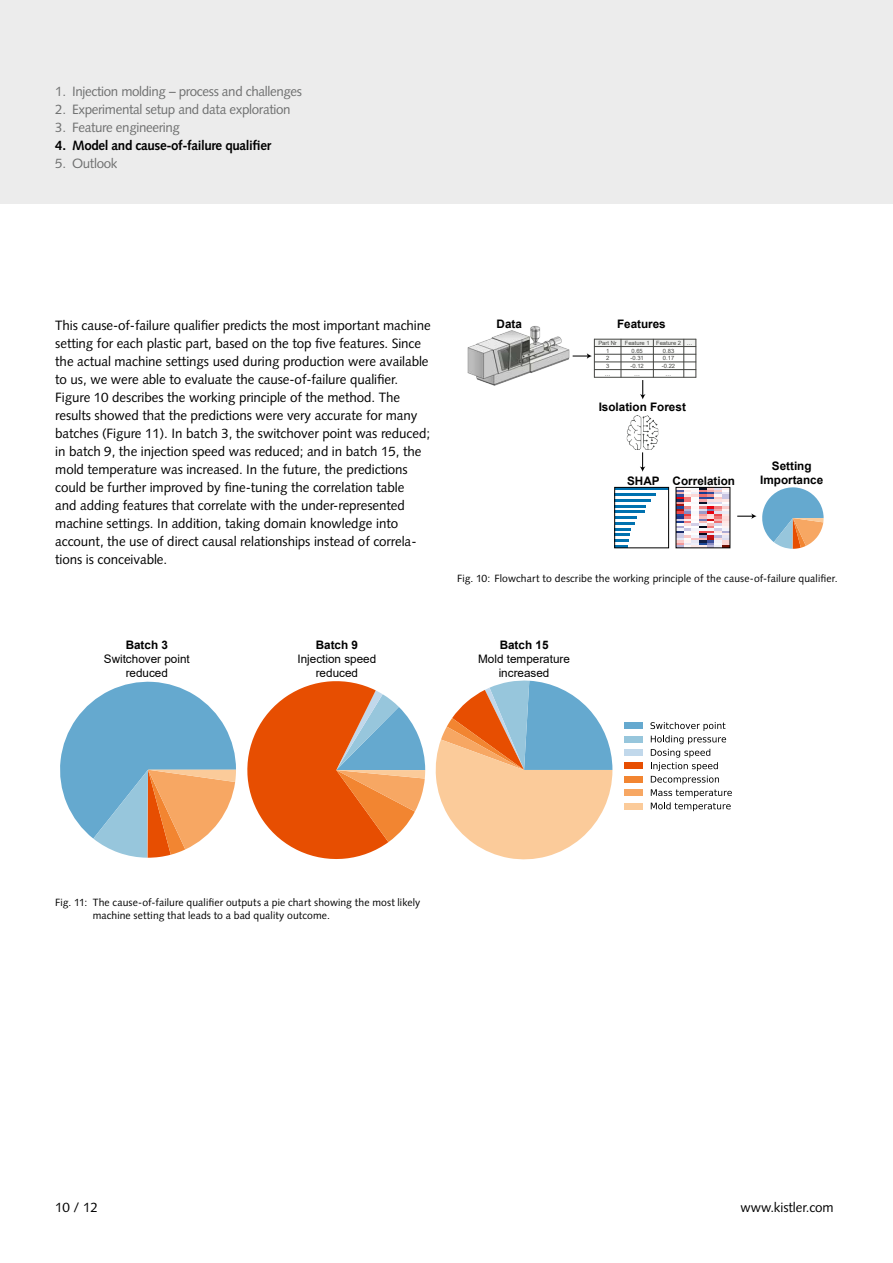
<style>
.page{position:relative;width:893px;height:1263px;background:#fff}
.page>*{position:absolute;margin:0;border:0;box-sizing:border-box;transform-origin:0 0}
.t1{font:13.5px/18px "Syntax LT Std";letter-spacing:-.005em;color:#000}
.t2{font:13.5px "Syntax LT Std";letter-spacing:-.025em;color:#6f7070}
.t3{font:700 13.5px "Syntax LT Std";letter-spacing:-.025em;color:#000}
.t4{font:700 11.7px/14.1px "Arial";color:#000;text-align:center}
.t5{font:11.7px/14.1px "Arial";color:#000;text-align:center}
.t6{font:10.5px/13.5px "Syntax LT Std";letter-spacing:.01em;color:#000}
.t7{font:5.85px "Arial";color:#444542}
</style>
<div class="page">
<div style="left:0;top:0;width:893px;height:204px;background:#ececec"></div>
<svg style="left:678px;top:489px;width:50px;height:57px"></svg>
<svg style="left:616px;top:545px;width:12px;height:1px"></svg>
<hr style="left:615px;top:539px;width:14px;height:3px;background:#0071af">
<hr style="left:615px;top:533px;width:15px;height:3px;background:#0071af">
<hr style="left:615px;top:528px;width:16px;height:3px;background:#0071af">
<hr style="left:615px;top:522px;width:19px;height:3px;background:#0071af">
<hr style="left:615px;top:516px;width:21px;height:3px;background:#0071af">
<hr style="left:615px;top:510px;width:30px;height:3px;background:#0071af">
<hr style="left:615px;top:505px;width:31px;height:2px;background:#0071af">
<hr style="left:615px;top:499px;width:36px;height:3px;background:#0071af">
<hr style="left:615px;top:493px;width:41px;height:3px;background:#0071af">
<hr style="left:615px;top:487px;width:54px;height:3px;background:#0071af">
<div style="left:614px;top:487px;width:55px;height:61px;border:1px solid #000"></div>
<div style="left:676px;top:487px;width:54px;height:61px;border:1px solid #000"></div>
<svg style="left:762px;top:487px;width:62px;height:62px"></svg>
<img style="left:467px;top:326px;width:103px;height:60px">
<div style="left:594px;top:339px;width:27px;height:8px;background:#f0f1ef"></div>
<div style="left:621px;top:339px;width:32px;height:8px;background:#f0f1ef"></div>
<div style="left:653px;top:339px;width:31px;height:8px;background:#f0f1ef"></div>
<div style="left:684px;top:339px;width:12px;height:8px;background:#f0f1ef"></div>
<hr style="left:621px;top:339px;width:1px;height:39px;background:#444542">
<hr style="left:653px;top:339px;width:1px;height:39px;background:#444542">
<hr style="left:683px;top:339px;width:1px;height:39px;background:#444542">
<hr style="left:594px;top:346px;width:102px;height:1px;background:#444542">
<hr style="left:594px;top:354px;width:102px;height:1px;background:#444542">
<hr style="left:594px;top:362px;width:102px;height:1px;background:#444542">
<hr style="left:594px;top:369px;width:102px;height:1px;background:#444542">
<hr style="left:594px;top:339px;width:1px;height:39px;background:#444542">
<hr style="left:696px;top:339px;width:1px;height:39px;background:#444542">
<hr style="left:594px;top:339px;width:102px;height:1px;background:#444542">
<hr style="left:594px;top:377px;width:102px;height:1px;background:#444542">
<img style="left:626px;top:415px;width:33px;height:34px">
<svg style="left:573px;top:353px;width:19px;height:6px"></svg>
<svg style="left:640px;top:380px;width:5px;height:19px"></svg>
<svg style="left:640px;top:452px;width:5px;height:19px"></svg>
<svg style="left:737px;top:513px;width:19px;height:6px"></svg>
<svg style="left:60px;top:681px;width:176px;height:177px"></svg>
<svg style="left:247px;top:681px;width:178px;height:178px"></svg>
<svg style="left:435px;top:680px;width:177px;height:180px"></svg>
<div style="left:625px;top:722px;width:18px;height:7px;background:#65a9cf"></div>
<div style="left:625px;top:736px;width:18px;height:6px;background:#97c6dc"></div>
<div style="left:625px;top:749px;width:18px;height:7px;background:#c1d8eb"></div>
<div style="left:625px;top:763px;width:18px;height:6px;background:#e74e01"></div>
<div style="left:625px;top:776px;width:18px;height:6px;background:#f28531"></div>
<div style="left:625px;top:789px;width:18px;height:7px;background:#f7a763"></div>
<div style="left:625px;top:803px;width:18px;height:6px;background:#fbcb9a"></div>
<svg style="left:650px;top:722px;width:82px;height:89px"></svg>
<p class="t2" style="left:55px;top:83px;width:248px">1. Injection molding – process and challenges</p>
<p class="t2" style="left:55px;top:101px;width:237px">2. Experimental setup and data exploration</p>
<p class="t2" style="left:55px;top:119px;width:126px">3. Feature engineering</p>
<p class="t3" style="left:55px;top:137px;width:217px">4. Model and cause-of-failure qualifier</p>
<p class="t2" style="left:55px;top:155px;width:64px">5. Outlook</p>
<p class="t1" style="left:55px;top:316px;width:377px">This cause-of-failure qualifier predicts the most important machine setting for each plastic part, based on the top five features. Since the actual machine settings used during production were available to us, we were able to evaluate the cause-of-failure qualifier.<br>Figure 10 describes the working principle of the method. The results showed that the predictions were very accurate for many batches (Figure 11). In batch 3, the switchover point was reduced; in batch 9, the injection speed was reduced; and in batch 15, the mold temperature was increased. In the future, the predictions could be further improved by fine-tuning the correlation table<br>and adding features that correlate with the under-represented machine settings. In addition, taking domain knowledge into account, the use of direct causal relationships instead of correla&shy;tions is conceivable.</p>
<p class="t4" style="left:497px;top:317px;width:27px">Data</p>
<p class="t4" style="left:617px;top:317px;width:50px">Features</p>
<p class="t7" style="left:598px;top:339px;width:20px">Part Nr</p>
<p class="t7" style="left:625px;top:339px;width:69px">Feature 1 Feature 2 …</p>
<p class="t7" style="left:606px;top:346px;width:5px">1</p>
<p class="t7" style="left:631px;top:346px;width:13px">0.65</p>
<p class="t7" style="left:663px;top:346px;width:13px">0.83</p>
<p class="t7" style="left:606px;top:354px;width:5px">2</p>
<p class="t7" style="left:630px;top:354px;width:15px">-0.31</p>
<p class="t7" style="left:663px;top:354px;width:13px">0.17</p>
<p class="t7" style="left:606px;top:362px;width:5px">3</p>
<p class="t7" style="left:630px;top:362px;width:15px">-0.12</p>
<p class="t7" style="left:662px;top:362px;width:15px">-0.22</p>
<p class="t7" style="left:605px;top:369px;width:7px">…</p>
<p class="t7" style="left:634px;top:369px;width:7px">…</p>
<p class="t7" style="left:666px;top:369px;width:7px">…</p>
<p class="t4" style="left:599px;top:399px;width:89px">Isolation Forest</p>
<p class="t4" style="left:627px;top:474px;width:109px">SHAP Correlation</p>
<p class="t4" style="left:760px;top:459px;width:65px">Setting<br>Importance</p>
<p class="t6" style="left:457px;top:571px;width:382px">Fig. 10: Flowchart to describe the working principle of the cause-of-failure qualifier.</p>
<p class="t4" style="left:126px;top:638px;width:44px">Batch 3</p>
<p class="t5" style="left:104px;top:652px;width:87px">Switchover point reduced</p>
<p class="t4" style="left:316px;top:638px;width:44px">Batch 9</p>
<p class="t5" style="left:297px;top:652px;width:80px">Injection speed reduced</p>
<p class="t4" style="left:500px;top:638px;width:50px">Batch 15</p>
<p class="t5" style="left:478px;top:652px;width:93px">Mold temperature increased</p>
<p class="t6" style="left:93px;top:895px;width:329px;text-indent:-38px">Fig. 11: The cause-of-failure qualifier outputs a pie chart showing the most likely machine setting that leads to a bad quality outcome.</p>
<p class="t1" style="left:55px;top:1198px;width:44px">10 / 12</p>
<p class="t1" style="left:740px;top:1198px;width:95px">www.kistler.com</p>
</div>
